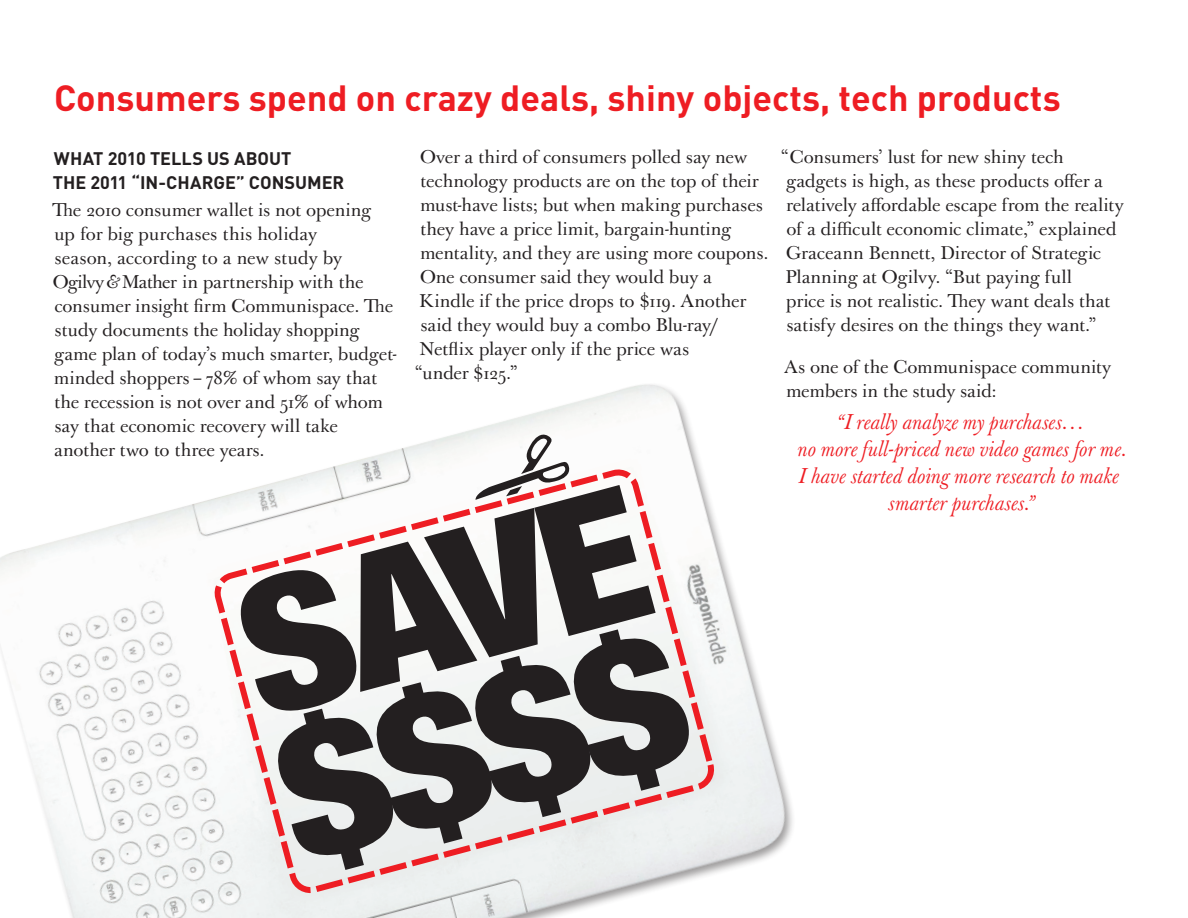
<style>
.page{position:relative;width:1188px;height:918px;background:#fff}
.page>*{position:absolute;margin:0;border:0;box-sizing:border-box;transform-origin:0 0}
.t1{font:900 condensed 186px/148.8px "Helvetica Neue";color:#231f20;scale:1.12 1}
.t2{font:700 36px "DIN";color:#ee1d23}
.t3{font:italic 21px/27px "Ogilvy J Baskerville";color:#ee1d23;text-align:center}
.t4{font:18px/24px "Ogilvy J Baskerville";letter-spacing:-.01em;color:#231f20}
.t5{font:700 18px/24px "DIN";color:#231f20}
</style>
<div class="page">
<img style="left:0;top:384px;width:793px;height:534px">
<svg style="left:208px;top:463px;width:510px;height:436px"></svg>
<svg style="left:475px;top:432px;width:96px;height:68px"></svg>
<h2 class="t2" style="left:54px;top:74px;width:1008px">Consumers spend on crazy deals, shiny objects, tech products</h2>
<p class="t5" style="left:53px;top:146px;width:293px">What 2010 Tells us about<br>the 2011 “In-Charge” Consumer</p>
<p class="t4" style="left:52px;top:199px;width:320px">The 2010 consumer wallet is not opening up for big purchases this holiday</p>
<p class="t4" style="left:53px;top:271px;width:312px">o1 in partnership with the</p>
<p class="t4" style="left:55px;top:247px;width:289px">season, according to a new study by</p>
<p class="t4" style="left:54px;top:295px;width:345px">consumer insight firm Communispace. The study documents the holiday shopping game plan of today’s much smarter, budget&shy;minded shoppers – 78% of whom say that the recession is not over and 51% of whom say that economic recovery will take another two to three years.</p>
<p class="t4" style="left:420px;top:146px;width:329px">Over a third of consumers polled say new</p>
<p class="t4" style="left:420px;top:170px;width:340px">technology products are on the top of their</p>
<p class="t4" style="left:420px;top:194px;width:344px">must-have lists; but when making purchases</p>
<p class="t4" style="left:420px;top:218px;width:313px">they have a price limit, bargain-hunting</p>
<p class="t4" style="left:420px;top:242px;width:350px">mentality, and they are using more coupons.</p>
<p class="t4" style="left:420px;top:266px;width:294px">One consumer said they would buy a</p>
<p class="t4" style="left:419px;top:290px;width:329px">Kindle if the price drops to $119. Another</p>
<p class="t4" style="left:421px;top:314px;width:299px">said they would buy a combo Blu-ray/</p>
<p class="t4" style="left:419px;top:338px;width:272px">Netflix player only if the price was</p>
<p class="t4" style="left:415px;top:362px;width:104px">“under $125.”</p>
<h1 class="t1" style="left:223px;top:580px;width:372px;rotate:-15deg">SAVE $$$$</h1>
<p class="t4" style="left:781px;top:146px;width:344px">“Consumers’ lust for new shiny tech gadgets is high, as these products offer a relatively affordable escape from the reality of a difficult economic climate,” explained Graceann Bennett, Director of Strategic Planning at Ogilvy. “But paying full<br>price is not realistic. They want deals that satisfy desires on the things they want.”</p>
<p class="t4" style="left:785px;top:356px;width:328px">As one of the Communispace community members in the study said:</p>
<p class="t3" style="left:798px;top:409px;width:330px">“I really analyze my purchases…<br>no more full-priced new video games for me.<br>I have started doing more research to make smarter purchases.”</p>
</div>
